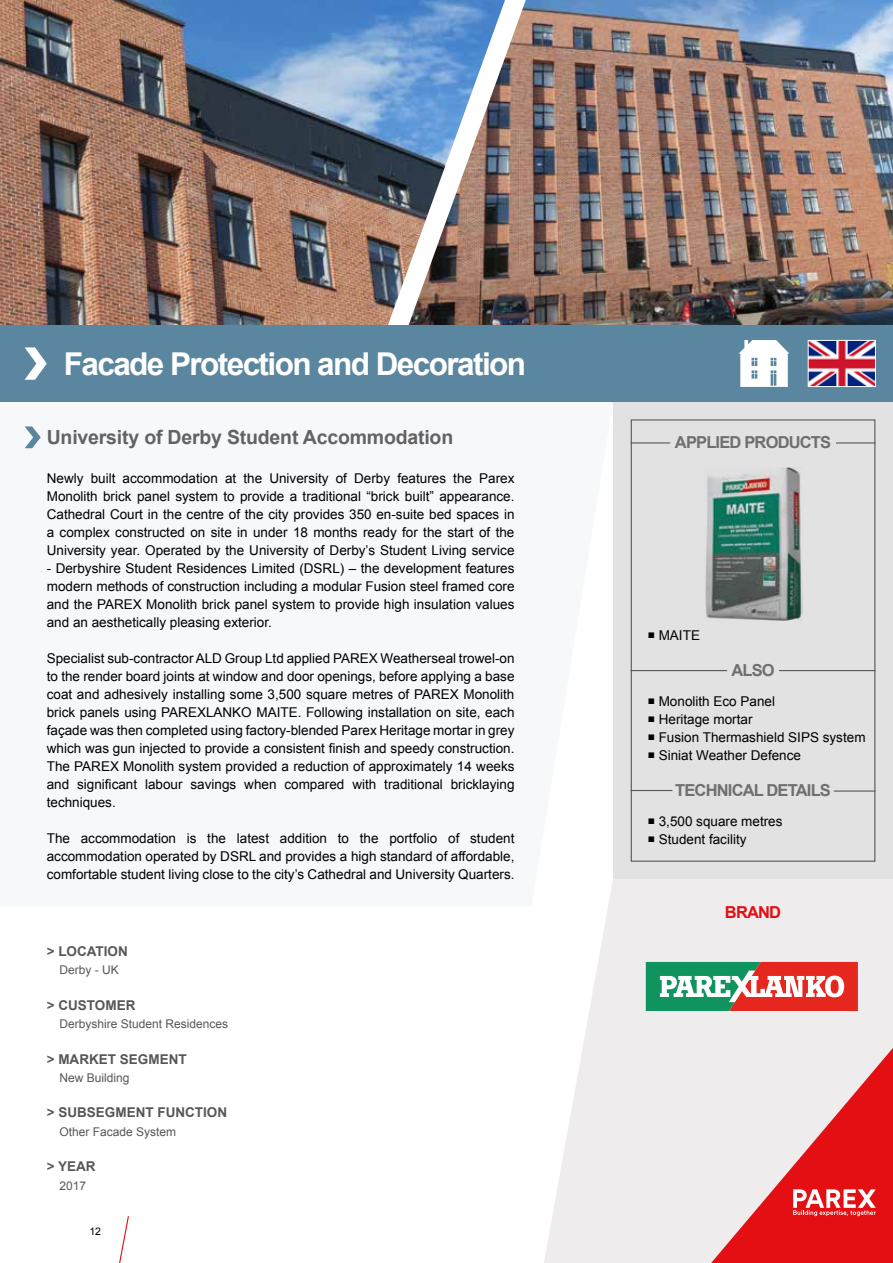
<style>
.page{position:relative;width:893px;height:1263px;background:#fff}
.page>*{position:absolute;margin:0;border:0;box-sizing:border-box;transform-origin:0 0}
.t1{font:700 31.5px "Arial";letter-spacing:-.05em;color:#fff}
.t2{font:700 19.5px "Arial";letter-spacing:-.01em;color:#646363}
.t3{font:700 16.5px "Arial";letter-spacing:-.05em;color:#706f6f}
.t4{font:700 16.5px "Arial";letter-spacing:-.05em;color:#e30f13}
.t5{font:13.5px/18px "Arial";color:#000;text-align:justify}
.t6{font:700 13.5px "Arial";color:#575756}
.t7{font:12px "Arial";color:#575756}
.t8{font:10.5px "Arial";color:#000}
.s1{font-size:12px}
</style>
<div class="page">
<img style="left:551px;top:0;width:342px;height:325px">
<img style="left:0;top:0;width:370px;height:325px">
<img style="left:370px;top:0;width:181px;height:325px">
<svg style="left:544px;top:878px;width:349px;height:385px;background:#f0eeef"></svg>
<div style="left:613px;top:402px;width:280px;height:476px;background:#e3e2e3"></div>
<svg style="left:24px;top:426px;width:589px;height:480px"></svg>
<svg style="left:119px;top:1216px;width:10px;height:47px"></svg>
<div style="left:0;top:325px;width:893px;height:77px;background:#5b869f"></div>
<svg style="left:25px;top:347px;width:22px;height:33px"></svg>
<img style="left:810px;top:342px;width:64px;height:43px">
<div style="left:808px;top:340px;width:68px;height:47px;border:1px solid #fff"></div>
<svg style="left:738px;top:340px;width:51px;height:47px"></svg>
<div style="left:631px;top:419px;width:244px;height:443px;border:1px solid #575756"></div>
<svg style="left:711px;top:1048px;width:182px;height:215px;background:#e98385"></svg>
<svg style="left:25px;top:426px;width:16px;height:22px"></svg>
<img style="left:705px;top:468px;width:98px;height:153px">
<hr style="left:631px;top:790px;width:41px;height:1px;background:#575756">
<hr style="left:834px;top:790px;width:41px;height:2px;background:#575756">
<hr style="left:779px;top:670px;width:96px;height:1px;background:#575756">
<hr style="left:631px;top:670px;width:96px;height:1px;background:#575756">
<svg style="left:646px;top:962px;width:212px;height:49px"></svg>
<hr style="left:631px;top:442px;width:39px;height:1px;background:#575756">
<hr style="left:836px;top:442px;width:39px;height:1px;background:#575756">
<h1 class="t1" style="left:64px;top:343px;width:464px">Facade Protection and Decoration</h1>
<h2 class="t2" style="left:47px;top:425px;width:408px">University of Derby Student Accommodation</h2>
<p class="t5" style="left:47px;top:469px;width:469px">Newly built accommodation at the University of Derby features the Parex Monolith brick panel system to provide a traditional “brick built” appearance.<br>Cathedral Court in the centre of the city provides 350 en-suite bed spaces in a complex constructed on site in under 18 months ready for the start of the University year. Operated by the University of Derby’s Student Living service</p>
<p class="t5" style="left:47px;top:559px;width:469px">- Derbyshire Student Residences Limited (DSRL) – the development features modern methods of construction including a modular Fusion steel framed core and the PAREX Monolith brick panel system to provide high insulation values and an aesthetically pleasing exterior.</p>
<p class="t5" style="left:47px;top:649px;width:469px">Specialist sub-contractor ALD Group Ltd applied PAREX Weatherseal trowel-on to the render board joints at window and door openings, before applying a base coat and adhesively installing some 3,500 square metres of PAREX Monolith brick panels using PAREXLANKO MAITE. Following installation on site, each façade was then completed using factory-blended Parex Heritage mortar in grey which was gun injected to provide a consistent finish and speedy construction.<br>The PAREX Monolith system provided a reduction of approximately 14 weeks and significant labour savings when compared with traditional bricklaying techniques.</p>
<p class="t5" style="left:47px;top:829px;width:469px">The accommodation is the latest addition to the portfolio of student accommodation operated by DSRL and provides a high standard of affordable, comfortable student living close to the city’s Cathedral and University Quarters.</p>
<p class="t6" style="left:47px;top:942px;width:83px">&gt; LOCATION</p>
<p class="t7" style="left:60px;top:962px;width:61px">Derby - UK</p>
<p class="t6" style="left:47px;top:996px;width:90px">&gt; CUSTOMER</p>
<p class="t7" style="left:60px;top:1016px;width:170px">Derbyshire Student Residences</p>
<p class="t6" style="left:47px;top:1050px;width:141px">&gt; MARKET SEGMENT</p>
<p class="t7" style="left:60px;top:1070px;width:72px">New Building</p>
<p class="t6" style="left:47px;top:1104px;width:182px">&gt; SUBSEGMENT FUNCTION</p>
<p class="t7" style="left:60px;top:1124px;width:118px">Other Facade System</p>
<p class="t6" style="left:47px;top:1157px;width:50px">&gt; YEAR</p>
<p class="t7" style="left:60px;top:1178px;width:28px">2017</p>
<p class="t8" style="left:89px;top:1224px;width:13px">12</p>
<p class="t3" style="left:675px;top:432px;width:158px">APPLIED PRODUCTS</p>
<p class="t5" style="left:648px;top:626px;width:54px"><span class="s1">■</span> MAITE</p>
<p class="t3" style="left:731px;top:659px;width:45px">ALSO</p>
<p class="t5" style="left:648px;top:692px;width:129px"><span class="s1">■</span> Monolith Eco Panel</p>
<p class="t5" style="left:648px;top:710px;width:106px"><span class="s1">■</span> Heritage mortar</p>
<p class="t5" style="left:648px;top:728px;width:219px"><span class="s1">■</span> Fusion Thermashield SIPS system</p>
<p class="t5" style="left:648px;top:746px;width:155px"><span class="s1">■</span> Siniat Weather Defence</p>
<p class="t3" style="left:675px;top:779px;width:157px">TECHNICAL DETAILS</p>
<p class="t5" style="left:648px;top:812px;width:136px"><span class="s1">■</span> 3,500 square metres</p>
<p class="t5" style="left:648px;top:830px;width:100px"><span class="s1">■</span> Student facility</p>
<p class="t4" style="left:725px;top:901px;width:58px">BRAND</p>
</div>
